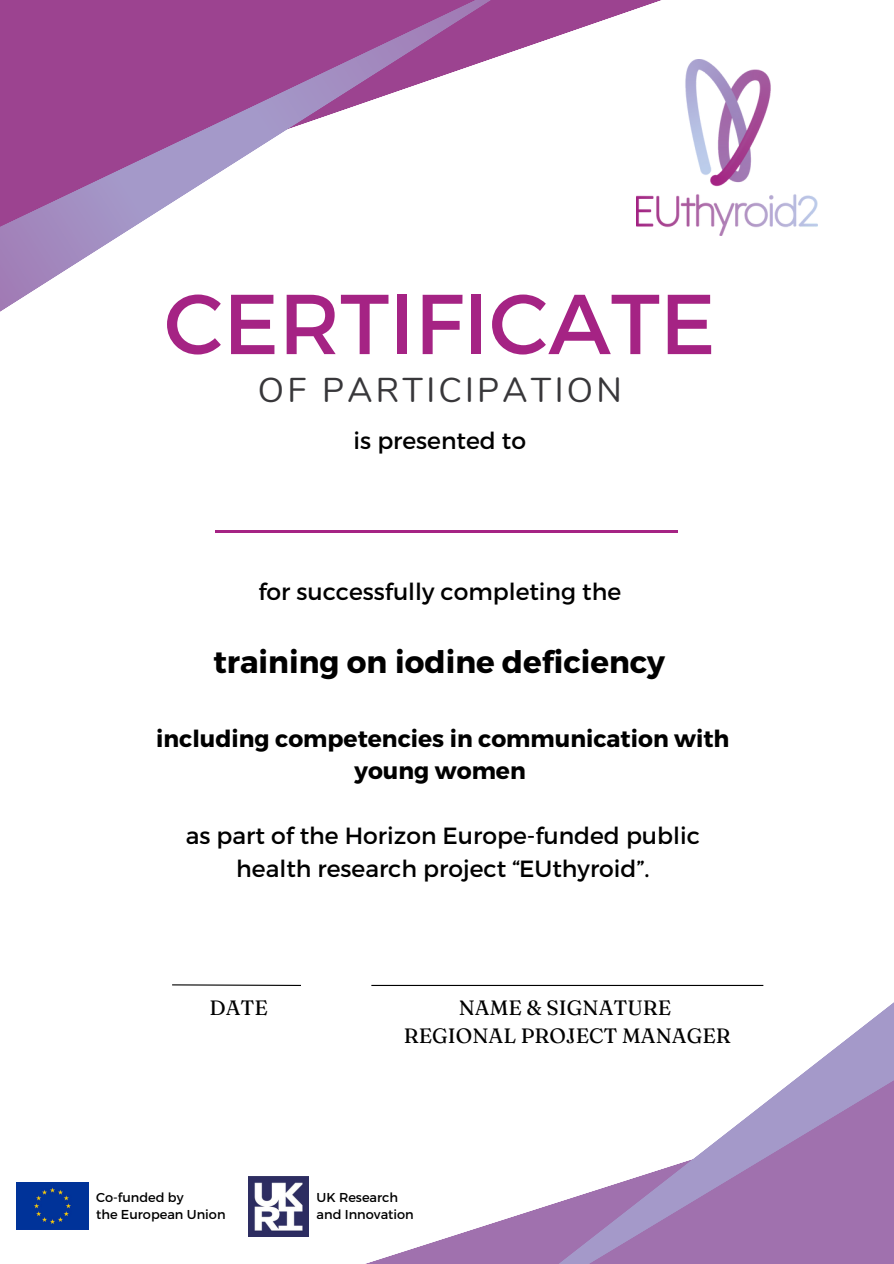
<style>
.page{position:relative;width:894px;height:1264px;background:#fff}
.page>*{position:absolute;margin:0;border:0;box-sizing:border-box;transform-origin:0 0}
.t1{font:84.75px "Montserrat";color:#a52384}
.t2{font:34.35px "Nunito";letter-spacing:.095em;color:#38373a}
.t3{font:700 30.9px "Montserrat";color:#000}
.t4{font:23.4px/32.7px "Montserrat";color:#000;text-align:center}
.t5{font:700 23.4px/32.7px "Montserrat";color:#000;text-align:center}
.t6{font:20.7px/28.2px "Fraunces 9 pt";color:#000;text-align:center}
.t7{font:12.9px "Montserrat";color:#000}
</style>
<div class="page">
<svg style="left:172px;top:984px;width:129px;height:2px"></svg>
<hr style="left:371px;top:984px;width:392px;height:2px;background:#000">
<svg style="left:509px;top:0;width:214px;height:236px"></svg>
<svg style="left:0;top:0;width:509px;height:310px"></svg>
<svg style="left:248px;top:1176px;width:235px;height:87px"></svg>
<svg style="left:483px;top:984px;width:410px;height:279px"></svg>
<img style="left:636px;top:60px;width:180px;height:175px">
<div style="left:17px;top:1182px;width:72px;height:47px;background:#039"></div>
<img style="left:249px;top:1176px;width:59px;height:59px">
<hr style="left:215px;top:530px;width:462px;height:2px;background:#a52384">
<h2 class="t1" style="left:164px;top:269px;width:552px">CERTIFICATE</h2>
<h5 class="t2" style="left:258px;top:367px;width:365px">OF PARTICIPATION</h5>
<h6 class="t4" style="left:353px;top:423px;width:174px">is presented to</h6>
<h3 class="t4" style="left:258px;top:574px;width:364px">for successfully completing the</h3>
<h4 class="t3" style="left:213px;top:642px;width:453px">training on iodine deficiency</h4>
<h5 class="t5" style="left:156px;top:720px;width:574px">including competencies in communication with young women</h5>
<p class="t4" style="left:186px;top:818px;width:515px">as part of the Horizon Europe-funded public health research project “EUthyroid”.</p>
<h5 class="t6" style="left:209px;top:992px;width:60px">DATE</h5>
<p class="t6" style="left:404px;top:992px;width:328px">NAME &amp; SIGNATURE<br>REGIONAL PROJECT MANAGER</p>
<h6 class="t7" style="left:96px;top:1188px;width:89px">Co-funded by</h6>
<p class="t7" style="left:96px;top:1205px;width:131px">the European Union</p>
<p class="t7" style="left:316px;top:1188px;width:83px">UK Research</p>
<p class="t7" style="left:316px;top:1205px;width:99px">and Innovation</p>
</div>
